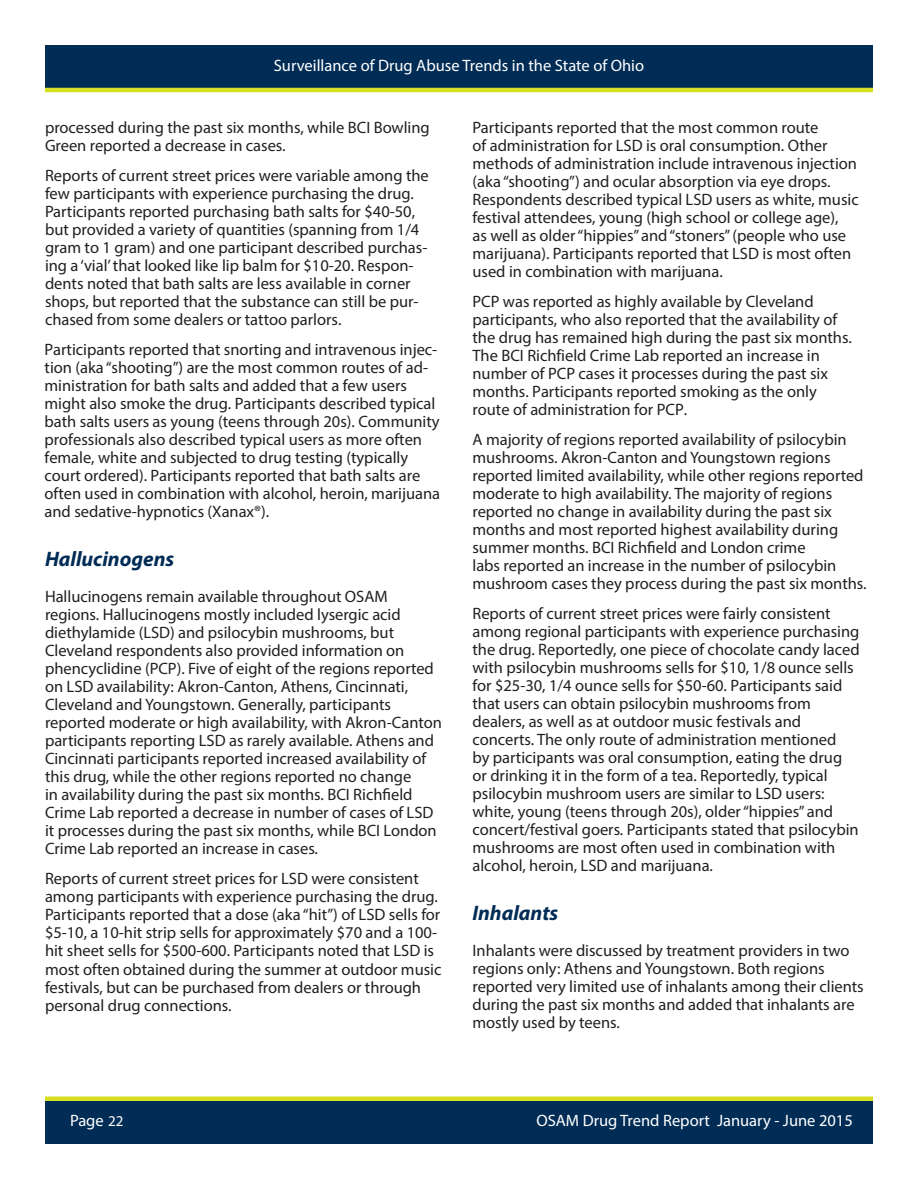
<style>
.page{position:relative;width:918px;height:1188px;background:#fff}
.page>*{position:absolute;margin:0;border:0;box-sizing:border-box;transform-origin:0 0}
.Subtitles_Other_Drug{font:italic 700 21px "Myriad Pro";color:#002c55}
.t1{font:16.5px/18px "Myriad Pro";color:#231f20}
.t2{font:16.5px "Myriad Pro";color:#fff}
.s1{font-size:15px}
</style>
<div class="page">
<div style="left:45px;top:1099px;width:828px;height:45px;background:#002c55"></div>
<div style="left:45px;top:45px;width:828px;height:45px;background:#002c55"></div>
<hr style="left:45px;top:88px;width:828px;height:4px;background:#d6df21">
<div style="left:45px;top:1096px;width:828px;height:5px;background:#d6df21"></div>
<p class="t2" style="left:274px;top:55px;width:372px">Surveillance of Drug Abuse Trends in the State of Ohio</p>
<p class="t1" style="left:45px;top:118px;width:386px">processed during the past six months, while BCI Bowling<br>Green reported a decrease in cases.</p>
<p class="t1" style="left:45px;top:166px;width:385px">Reports of current street prices were variable among the few participants with experience purchasing the drug.<br>Participants reported purchasing bath salts for $40-50, but provided a variety of quantities (spanning from 1/4 gram to 1 gram) and one participant described purchas&shy;ing a ‘vial’ that looked like lip balm for $10-20. Respon&shy;dents noted that bath salts are less available in corner shops, but reported that the substance can still be pur&shy;chased from some dealers or tattoo parlors.</p>
<p class="t1" style="left:45px;top:340px;width:397px">Participants reported that snorting and intravenous injec&shy;tion (aka “shooting”) are the most common routes of ad&shy;ministration for bath salts and added that a few users might also smoke the drug. Participants described typical bath salts users as young (teens through 20s). Community professionals also described typical users as more often female, white and subjected to drug testing (typically court ordered). Participants reported that bath salts are often used in combination with alcohol, heroin, marijuana and sedative-hypnotics (Xanax®).</p>
<p class="Subtitles_Other_Drug" style="left:45px;top:546px;width:131px">Hallucinogens</p>
<p class="t1" style="left:45px;top:588px;width:398px">Hallucinogens remain available throughout OSAM regions. Hallucinogens mostly included lysergic acid diethylamide (LSD) and psilocybin mushrooms, but Cleveland respondents also provided information on phencyclidine (PCP). Five of eight of the regions reported on LSD availability: Akron-Canton, Athens, Cincinnati, Cleveland and Youngstown. Generally, participants reported moderate or high availability, with Akron-Canton participants reporting LSD as rarely available. Athens and Cincinnati participants reported increased availability of this drug, while the other regions reported no change<br>in availability during the past six months. BCI Richfield Crime Lab reported a decrease in number of cases of LSD it processes during the past six months, while BCI London Crime Lab reported an increase in cases.</p>
<p class="t1" style="left:45px;top:870px;width:398px">Reports of current street prices for LSD were consistent among participants with experience purchasing the drug.<br>Participants reported that a dose (aka “hit”) of LSD sells for $5-10, a 10-hit strip sells for approximately $70 and a 100- hit sheet sells for $500-600. Participants noted that LSD is most often obtained during the summer at outdoor music festivals, but can be purchased from dealers or through personal drug connections.</p>
<p class="t1" style="left:472px;top:118px;width:388px">Participants reported that the most common route<br>of administration for LSD is oral consumption. Other methods of administration include intravenous injection (aka “shooting”) and ocular absorption via eye drops.<br>Respondents described typical LSD users as white, music festival attendees, young (high school or college age),<br>as well as older “hippies” and “stoners” (people who use marijuana). Participants reported that LSD is most often used in combination with marijuana.</p>
<p class="t1" style="left:472px;top:292px;width:381px">PCP was reported as highly available by Cleveland participants, who also reported that the availability of the drug has remained high during the past six months.<br>The BCI Richfield Crime Lab reported an increase in number of PCP cases it processes during the past six months. Participants reported smoking as the only route of administration for PCP.</p>
<p class="t1" style="left:472px;top:430px;width:396px">A majority of regions reported availability of psilocybin mushrooms. Akron-Canton and Youngstown regions reported limited availability, while other regions reported moderate to high availability. The majority of regions reported no change in availability during the past six months and most reported highest availability during summer months. BCI Richfield and London crime<br>labs reported an increase in the number of psilocybin mushroom cases they process during the past six months.</p>
<p class="t1" style="left:472px;top:604px;width:389px">Reports of current street prices were fairly consistent among regional participants with experience purchasing the drug. Reportedly, one piece of chocolate candy laced with psilocybin mushrooms sells for $10, 1/8 ounce sells for $25-30, 1/4 ounce sells for $50-60. Participants said that users can obtain psilocybin mushrooms from dealers, as well as at outdoor music festivals and concerts. The only route of administration mentioned<br>by participants was oral consumption, eating the drug or drinking it in the form of a tea. Reportedly, typical psilocybin mushroom users are similar to LSD users: white, young (teens through 20s), older“hippies” and concert/festival goers. Participants stated that psilocybin mushrooms are most often used in combination with alcohol, heroin, LSD and marijuana.</p>
<p class="Subtitles_Other_Drug" style="left:472px;top:900px;width:87px">Inhalants</p>
<p class="t1" style="left:472px;top:942px;width:393px">Inhalants were discussed by treatment providers in two regions only: Athens and Youngstown. Both regions reported very limited use of inhalants among their clients during the past six months and added that inhalants are mostly used by teens.</p>
<p class="t2" style="left:70px;top:1111px;width:55px">Page <span class="s1">22</span></p>
<p class="t2" style="left:536px;top:1111px;width:318px">OSAM Drug Trend Report January - June 2015</p>
</div>
